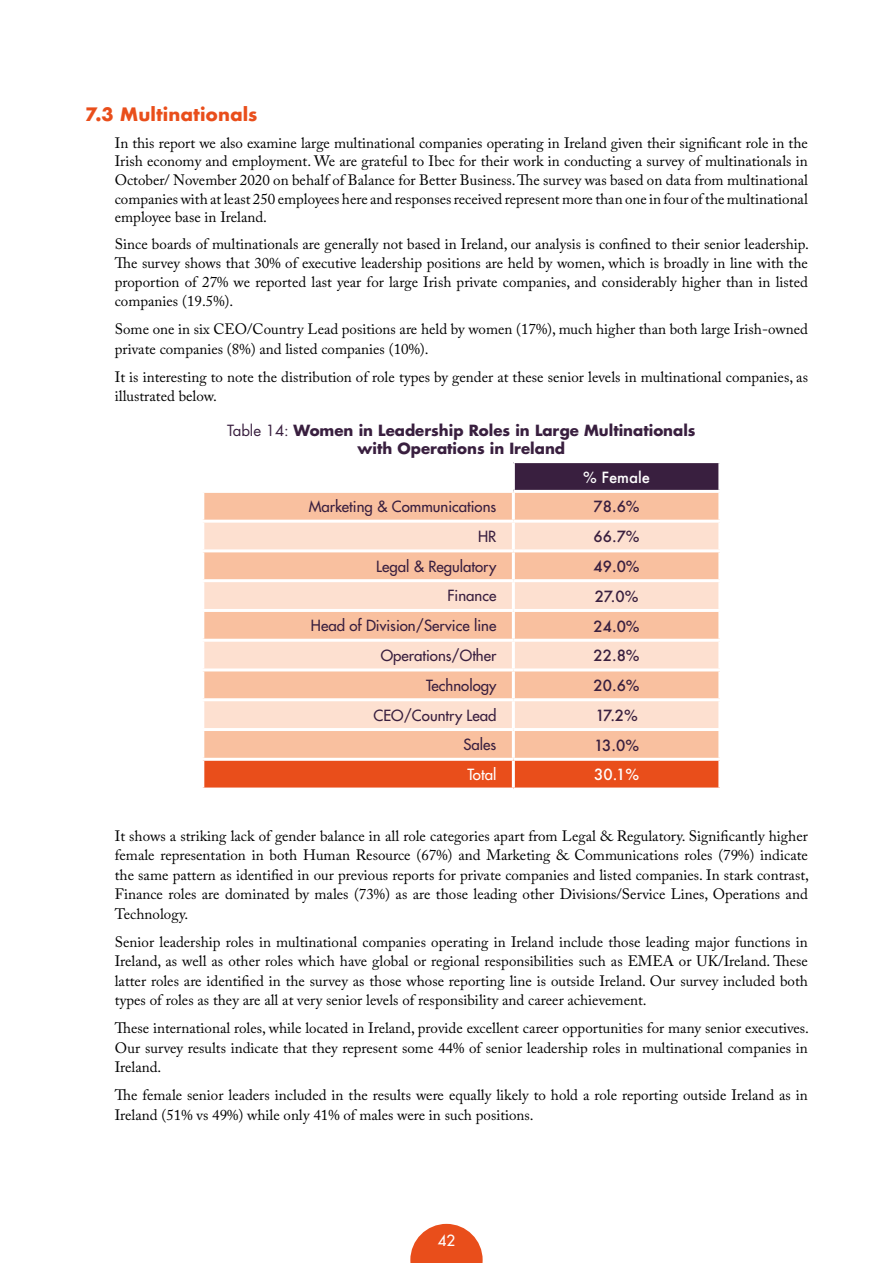
<style>
.page{position:relative;width:893px;height:1263px;background:#fff}
.page>*{position:absolute;margin:0;border:0;box-sizing:border-box;transform-origin:0 0}
.t1{font:700 18px "Futura";color:#e94e1b}
.t2{font:15px/19.5px "Adobe Caslon Pro";color:#000;text-align:justify}
.t3{font:15px "Futura LT";color:#391f3f}
.t4{font:700 15px/18px "Futura LT";color:#391f3f;text-align:center}
.t5{font:500 15px "Futura";color:#391f3f}
.t6{font:500 15px "Futura";color:#fff}
.t7{font:15px "Futura LT";color:#fff}
.s1{font-weight:400}
</style>
<div class="page">
<svg style="left:410px;top:1224px;width:73px;height:39px"></svg>
<div style="left:513px;top:462px;width:207px;height:29px;background:#391f3f"></div>
<div style="left:204px;top:493px;width:514px;height:265px;background:#f9c09f"></div>
<svg style="left:204px;top:523px;width:514px;height:205px;background:#fbd2bb"></svg>
<div style="left:204px;top:761px;width:514px;height:26px;background:#e94e1b"></div>
<hr style="left:513px;top:460px;width:208px;height:3px;background:#fff">
<hr style="left:512px;top:463px;width:3px;height:27px;background:#fff">
<hr style="left:718px;top:463px;width:3px;height:27px;background:#fff">
<hr style="left:513px;top:490px;width:208px;height:3px;background:#fff">
<hr style="left:512px;top:493px;width:3px;height:27px;background:#fff">
<hr style="left:201px;top:520px;width:312px;height:3px;background:#fff">
<hr style="left:513px;top:520px;width:208px;height:3px;background:#fff">
<hr style="left:512px;top:523px;width:3px;height:26px;background:#fff">
<hr style="left:201px;top:549px;width:312px;height:3px;background:#fff">
<hr style="left:513px;top:549px;width:208px;height:3px;background:#fff">
<hr style="left:512px;top:552px;width:3px;height:27px;background:#fff">
<hr style="left:201px;top:579px;width:312px;height:3px;background:#fff">
<hr style="left:513px;top:579px;width:208px;height:3px;background:#fff">
<hr style="left:512px;top:582px;width:3px;height:27px;background:#fff">
<hr style="left:201px;top:609px;width:312px;height:3px;background:#fff">
<hr style="left:513px;top:609px;width:208px;height:3px;background:#fff">
<hr style="left:512px;top:612px;width:3px;height:27px;background:#fff">
<hr style="left:201px;top:639px;width:312px;height:3px;background:#fff">
<hr style="left:513px;top:639px;width:208px;height:3px;background:#fff">
<hr style="left:512px;top:642px;width:3px;height:26px;background:#fff">
<hr style="left:201px;top:668px;width:312px;height:3px;background:#fff">
<hr style="left:513px;top:668px;width:208px;height:3px;background:#fff">
<hr style="left:512px;top:671px;width:3px;height:27px;background:#fff">
<hr style="left:201px;top:698px;width:312px;height:3px;background:#fff">
<hr style="left:513px;top:698px;width:208px;height:3px;background:#fff">
<hr style="left:512px;top:701px;width:3px;height:27px;background:#fff">
<hr style="left:201px;top:728px;width:312px;height:3px;background:#fff">
<hr style="left:513px;top:728px;width:208px;height:3px;background:#fff">
<hr style="left:512px;top:731px;width:3px;height:27px;background:#fff">
<hr style="left:512px;top:761px;width:3px;height:26px;background:#fff">
<p class="t1" style="left:85px;top:101px;width:174px">7.3 Multinationals</p>
<p class="t2" style="left:115px;top:133px;width:695px;line-height:18.6px">In this report we also examine large multinational companies operating in Ireland given their significant role in the Irish economy and employment. We are grateful to Ibec for their work in conducting a survey of multinationals in October/ November 2020 on behalf of Balance for Better Business. The survey was based on data from multinational companies with at least 250 employees here and responses received represent more than one in four of the multinational employee base in Ireland.</p>
<p class="t2" style="left:115px;top:235px;width:696px;line-height:18.9px">Since boards of multinationals are generally not based in Ireland, our analysis is confined to their senior leadership.<br>The survey shows that 30% of executive leadership positions are held by women, which is broadly in line with the proportion of 27% we reported last year for large Irish private companies, and considerably higher than in listed companies (19.5%).</p>
<p class="t2" style="left:115px;top:319px;width:695px">Some one in six CEO/Country Lead positions are held by women (17%), much higher than both large Irish-owned private companies (8%) and listed companies (10%).</p>
<p class="t2" style="left:115px;top:367px;width:695px">It is interesting to note the distribution of role types by gender at these senior levels in multinational companies, as illustrated below.</p>
<p class="t4" style="left:227px;top:421px;width:470px"><span class="s1">Table 14:</span> Women in Leadership Roles in Large Multinationals with Operations in Ireland</p>
<p class="t6" style="left:583px;top:467px;width:69px">% Female</p>
<p class="t3" style="left:309px;top:497px;width:189px">Marketing &amp; Communications</p>
<p class="t5" style="left:594px;top:497px;width:48px">78.6%</p>
<p class="t3" style="left:478px;top:527px;width:20px">HR</p>
<p class="t5" style="left:594px;top:526px;width:48px">66.7%</p>
<p class="t3" style="left:376px;top:556px;width:122px">Legal &amp; Regulatory</p>
<p class="t5" style="left:594px;top:556px;width:48px">49.0%</p>
<p class="t3" style="left:447px;top:586px;width:50px">Finance</p>
<p class="t5" style="left:595px;top:586px;width:45px">27.0%</p>
<p class="t3" style="left:311px;top:616px;width:187px">Head of Division/Service line</p>
<p class="t5" style="left:594px;top:616px;width:48px">24.0%</p>
<p class="t3" style="left:381px;top:646px;width:117px">Operations/Other</p>
<p class="t5" style="left:594px;top:645px;width:48px">22.8%</p>
<p class="t3" style="left:426px;top:675px;width:72px">Technology</p>
<p class="t5" style="left:594px;top:675px;width:48px">20.6%</p>
<p class="t3" style="left:374px;top:705px;width:124px">CEO/Country Lead</p>
<p class="t5" style="left:595px;top:705px;width:44px">17.2%</p>
<p class="t3" style="left:464px;top:735px;width:34px">Sales</p>
<p class="t5" style="left:594px;top:735px;width:47px">13.0%</p>
<p class="t7" style="left:468px;top:765px;width:30px">Total</p>
<p class="t6" style="left:594px;top:764px;width:46px">30.1%</p>
<p class="t2" style="left:115px;top:826px;width:696px">It shows a striking lack of gender balance in all role categories apart from Legal &amp; Regulatory. Significantly higher female representation in both Human Resource (67%) and Marketing &amp; Communications roles (79%) indicate the same pattern as identified in our previous reports for private companies and listed companies. In stark contrast, Finance roles are dominated by males (73%) as are those leading other Divisions/Service Lines, Operations and Technology.</p>
<p class="t2" style="left:115px;top:932px;width:695px">Senior leadership roles in multinational companies operating in Ireland include those leading major functions in Ireland, as well as other roles which have global or regional responsibilities such as EMEA or UK/Ireland. These latter roles are identified in the survey as those whose reporting line is outside Ireland. Our survey included both types of roles as they are all at very senior levels of responsibility and career achievement.</p>
<p class="t2" style="left:115px;top:1018px;width:696px">These international roles, while located in Ireland, provide excellent career opportunities for many senior executives.<br>Our survey results indicate that they represent some 44% of senior leadership roles in multinational companies in Ireland.</p>
<p class="t2" style="left:115px;top:1085px;width:695px">The female senior leaders included in the results were equally likely to hold a role reporting outside Ireland as in<br>Ireland (51% vs 49%) while only 41% of males were in such positions.</p>
<p class="t7" style="left:438px;top:1231px;width:19px">42</p>
</div>
